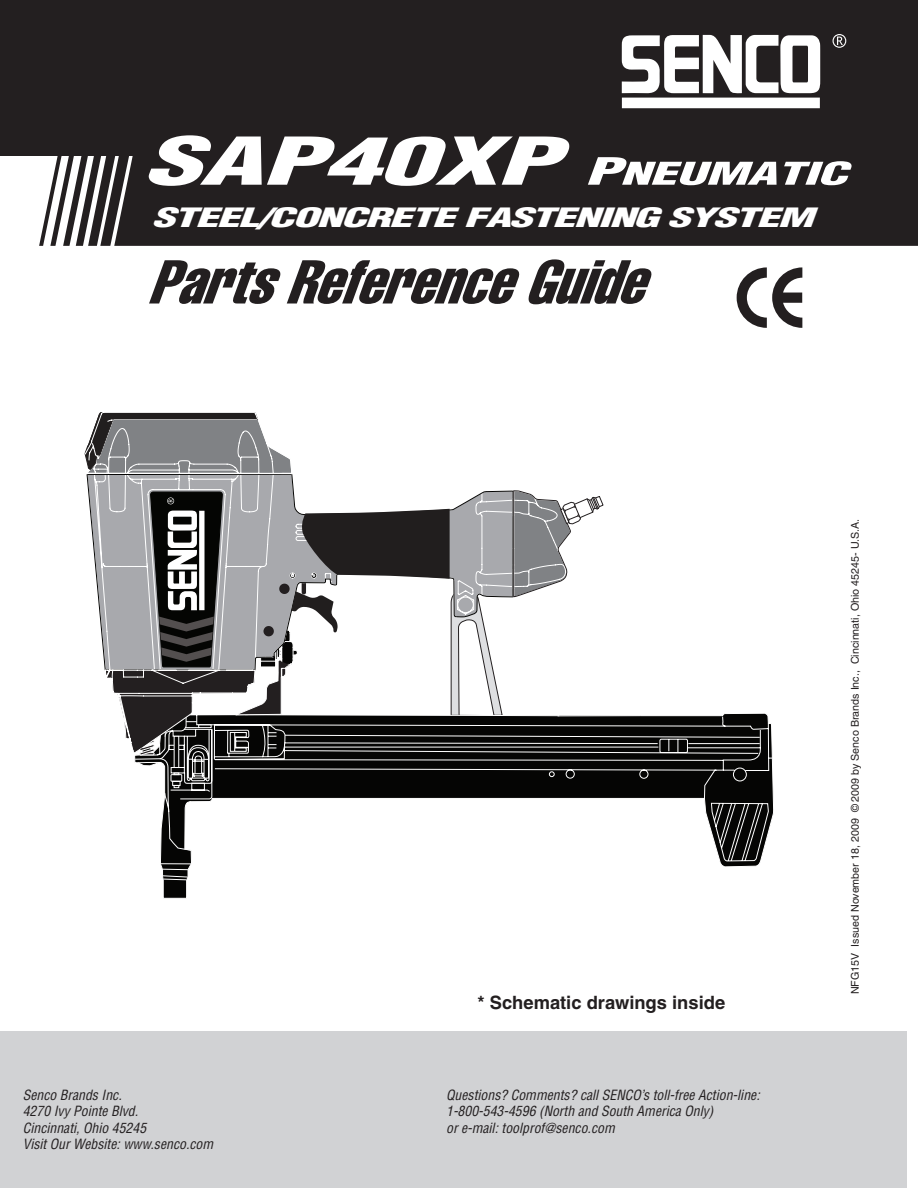
<style>
.page{position:relative;width:918px;height:1188px;background:#fff}
.page>*{position:absolute;margin:0;border:0;box-sizing:border-box;transform-origin:0 0}
.t1{font:italic 900 condensed 30.6px "Helvetica LT";letter-spacing:-.015em;color:#fff;scale:1.78 1}
.t2{font:italic 900 condensed 25.95px "Helvetica LT";letter-spacing:-.035em;color:#fff;scale:1.78 1}
.t3{font:700 18.3px "Helvetica LT";color:#231f20}
.t4{font:italic condensed 13.8px/16.5px "Helvetica LT";color:#231f20}
.t5{font:10.65px "Helvetica LT";color:#231f20}
.s1{font-size:64.2px}
.s2{font-size:36.75px}
</style>
<div class="page">
<svg style="left:514px;top:714px;width:259px;height:153px"></svg>
<svg style="left:86px;top:792px;width:428px;height:240px"></svg>
<svg style="left:85px;top:412px;width:519px;height:380px"></svg>
<div style="left:0;top:1032px;width:907px;height:156px;background:#d1d2d4"></div>
<svg style="left:149px;top:260px;width:371px;height:44px"></svg>
<svg style="left:528px;top:259px;width:124px;height:45px"></svg>
<div style="left:0;top:0;width:918px;height:155px;background:#231f20"></div>
<div style="left:39px;top:155px;width:879px;height:91px;background:#231f20"></div>
<svg style="left:737px;top:267px;width:65px;height:61px"></svg>
<svg style="left:833px;top:34px;width:13px;height:14px"></svg>
<svg style="left:622px;top:35px;width:198px;height:73px"></svg>
<p class="t1" style="left:143px;top:154px;width:397px"><span class="s1">SAP40XP</span> <span class="s2">P</span>NEUMATIC</p>
<p class="t2" style="left:152px;top:201px;width:373px">STEEL/CONCRETE FASTENING SYSTEM</p>
<p class="t4" style="left:23px;top:1086px;width:192px">Senco Brands Inc.<br>4270 Ivy Pointe Blvd.<br>Cincinnati, Ohio 45245<br>Visit Our Website: www.senco.com</p>
<p class="t3" style="left:478px;top:992px;width:249px">* Schematic drawings inside</p>
<p class="t4" style="left:446px;top:1086px;width:315px">Questions? Comments? call SENCO’s toll-free Action-line:<br>1-800-543-4596 (North and South America Only)<br>or e-mail: toolprof@senco.com</p>
<p class="t5" style="left:849px;top:994px;width:477px;rotate:-90deg">NFG15V Issued November 18, 2009 © 2009 by Senco Brands Inc., Cincinnati, Ohio 45245- U.S.A.</p>
</div>
